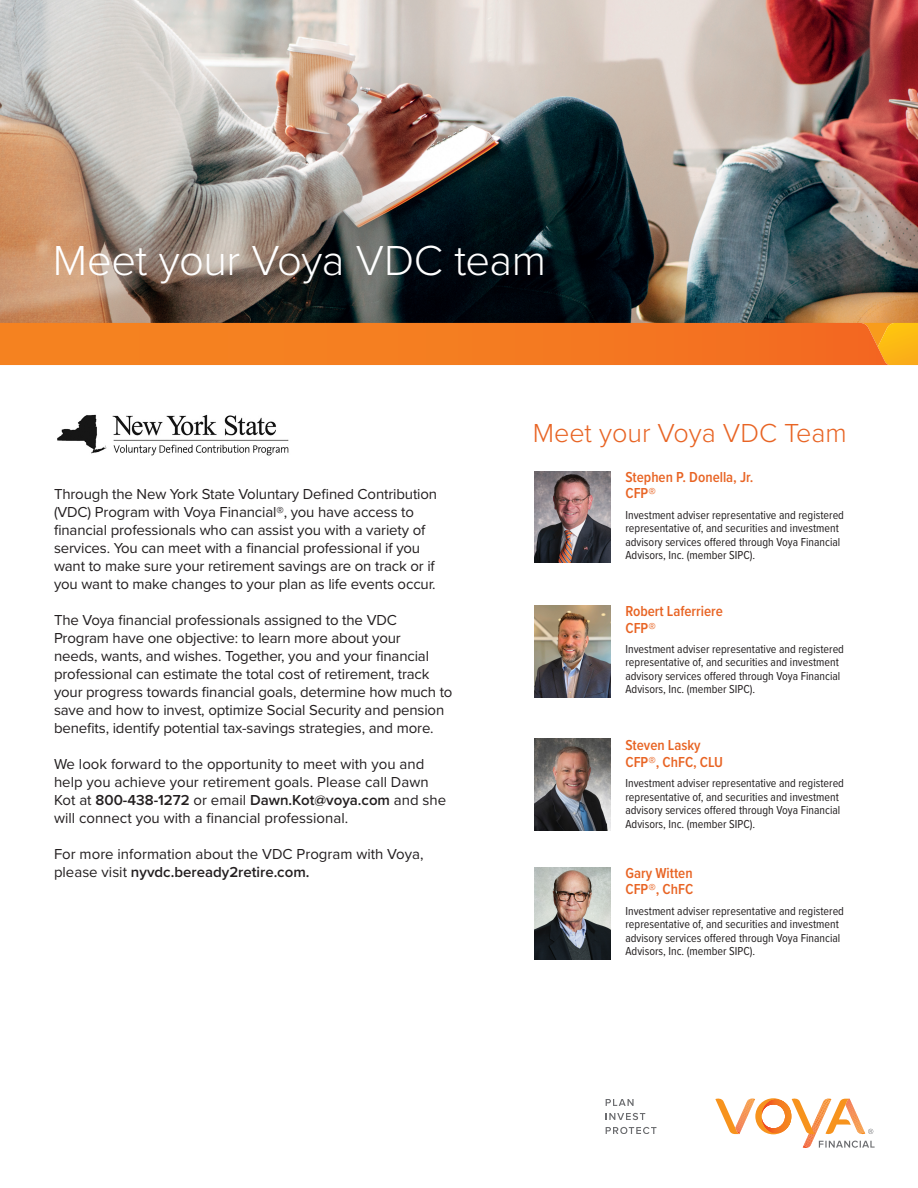
<style>
.page{position:relative;width:918px;height:1188px;background:#fff}
.page>*{position:absolute;margin:0;border:0;box-sizing:border-box;transform-origin:0 0}
.t1{font:300 43.5px "Proxima Nova";letter-spacing:-.01em;color:#fff}
.t2{font:300 27px "Proxima Nova";color:#e86424}
.t3{font:15px/18px "Proxima Nova";letter-spacing:-.01em;color:#231f20}
.t4{font:600 15px/16.5px "Proxima Nova Cond";color:#e86424}
.t5{font:12px/13.5px "Proxima Nova Cond";color:#231f20}
.s1{font-weight:600}
</style>
<div class="page">
<svg style="left:715px;top:1098px;width:160px;height:50px"></svg>
<svg style="left:606px;top:1099px;width:28px;height:7px"></svg>
<svg style="left:606px;top:1113px;width:39px;height:7px"></svg>
<svg style="left:606px;top:1127px;width:51px;height:7px"></svg>
<img style="left:0;top:0;width:918px;height:323px">
<svg style="left:0;top:323px;width:918px;height:42px;background:#f47c20"></svg>
<img style="left:534px;top:471px;width:76px;height:92px">
<img style="left:534px;top:605px;width:76px;height:92px">
<img style="left:534px;top:739px;width:76px;height:91px">
<img style="left:534px;top:868px;width:76px;height:91px">
<img style="left:57px;top:414px;width:232px;height:42px">
<h1 class="t1" style="left:53px;top:228px;width:495px">Meet your Voya VDC team</h1>
<p class="t3" style="left:54px;top:484px;width:385px">Through the New York State Voluntary Defined Contribution (VDC) Program with Voya Financial®, you have access to financial professionals who can assist you with a variety of services. You can meet with a financial professional if you want to make sure your retirement savings are on track or if you want to make changes to your plan as life events occur.</p>
<p class="t3" style="left:54px;top:610px;width:400px">The Voya financial professionals assigned to the VDC Program have one objective: to learn more about your<br>needs, wants, and wishes. Together, you and your financial professional can estimate the total cost of retirement, track your progress towards financial goals, determine how much to save and how to invest, optimize Social Security and pension benefits, identify potential tax-savings strategies, and more.</p>
<p class="t3" style="left:54px;top:754px;width:394px">We look forward to the opportunity to meet with you and help you achieve your retirement goals. Please call Dawn Kot at <span class="s1">800-438-1272</span> or email <span class="s1">Dawn.Kot@voya.com</span> and she will connect you with a financial professional.</p>
<p class="t3" style="left:54px;top:844px;width:371px">For more information about the VDC Program with Voya, please visit <span class="s1">nyvdc.beready2retire.com.</span></p>
<h2 class="t2" style="left:533px;top:413px;width:316px">Meet your Voya VDC Team</h2>
<p class="t4" style="left:625px;top:468px;width:129px">Stephen P. Donella, Jr.<br>CFP®</p>
<p class="t5" style="left:625px;top:507px;width:220px">Investment adviser representative and registered representative of, and securities and investment advisory services offered through Voya Financial Advisors, Inc. (member SIPC).</p>
<p class="t4" style="left:625px;top:603px;width:99px">Robert Laferriere<br>CFP®</p>
<p class="t5" style="left:625px;top:642px;width:220px">Investment adviser representative and registered representative of, and securities and investment advisory services offered through Voya Financial Advisors, Inc. (member SIPC).</p>
<p class="t4" style="left:625px;top:737px;width:99px">Steven Lasky<br>CFP®, ChFC, CLU</p>
<p class="t5" style="left:625px;top:776px;width:220px">Investment adviser representative and registered representative of, and securities and investment advisory services offered through Voya Financial Advisors, Inc. (member SIPC).</p>
<p class="t4" style="left:625px;top:864px;width:69px">Gary Witten<br>CFP®, ChFC</p>
<p class="t5" style="left:625px;top:903px;width:220px">Investment adviser representative and registered representative of, and securities and investment advisory services offered through Voya Financial Advisors, Inc. (member SIPC).</p>
</div>
